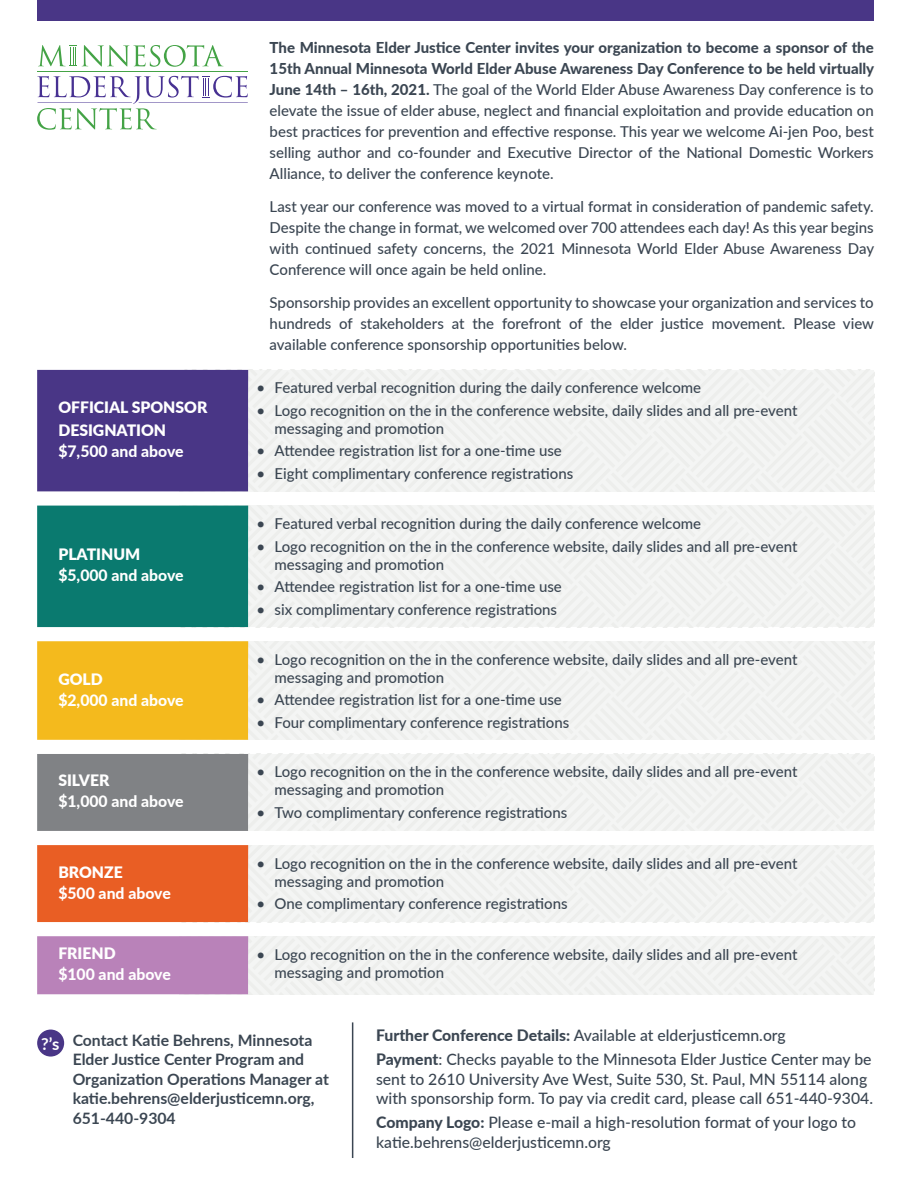
<style>
.page{position:relative;width:918px;height:1188px;background:#fff}
.page>*{position:absolute;margin:0;border:0;box-sizing:border-box;transform-origin:0 0}
.t1{font:700 16.65px "Lato";color:#fff}
.t2{font:500 15.75px/19.5px "Lato";color:#3b4652}
.t3{font:700 15.75px/19.5px "Lato";color:#3b4652}
.t4{font:800 15.75px "Lato";color:#fff}
.t5{font:900 15.75px/22.5px "Lato";color:#fff}
.t6{font:500 15px/21px "Lato";color:#3b4652}
.s1{font-weight:800}
</style>
<div class="page">
<div style="left:37px;top:0;width:837px;height:20px;background:#493686"></div>
<div style="left:179px;top:370px;width:695px;height:121px;background:#f3f4f3"></div>
<hr style="left:37px;top:71px;width:211px;height:1px;background:#44a346">
<svg style="left:38px;top:45px;width:185px;height:22px"></svg>
<svg style="left:37px;top:76px;width:211px;height:54px"></svg>
<div style="left:37px;top:1030px;width:27px;height:27px;background:#493686;border-radius:50%"></div>
<div style="left:37px;top:370px;width:211px;height:121px;background:#493686"></div>
<div style="left:179px;top:506px;width:695px;height:121px;background:#f3f4f3"></div>
<div style="left:37px;top:506px;width:211px;height:121px;background:#0a7a6f"></div>
<div style="left:179px;top:641px;width:695px;height:99px;background:#f3f4f3"></div>
<div style="left:37px;top:641px;width:211px;height:99px;background:#f4ba1d"></div>
<div style="left:179px;top:754px;width:695px;height:77px;background:#f3f4f3"></div>
<div style="left:37px;top:754px;width:211px;height:77px;background:#808285"></div>
<div style="left:179px;top:845px;width:695px;height:77px;background:#f3f4f3"></div>
<div style="left:37px;top:845px;width:211px;height:77px;background:#e95e24"></div>
<div style="left:179px;top:936px;width:695px;height:58px;background:#f3f4f3"></div>
<div style="left:37px;top:936px;width:211px;height:58px;background:#b982b9"></div>
<hr style="left:352px;top:1022px;width:1px;height:136px;background:#3b4652">
<p class="t5" style="left:58px;top:396px;width:151px">OFFICIAL SPONSOR<br>DESIGNATION</p>
<p class="t4" style="left:58px;top:439px;width:127px">$7,500 and above</p>
<p class="t5" style="left:58px;top:543px;width:84px">PLATINUM</p>
<p class="t4" style="left:58px;top:564px;width:127px">$5,000 and above</p>
<p class="t5" style="left:58px;top:667px;width:46px">GOLD</p>
<p class="t4" style="left:58px;top:688px;width:127px">$2,000 and above</p>
<p class="t5" style="left:58px;top:769px;width:53px">SILVER</p>
<p class="t4" style="left:58px;top:790px;width:127px">$1,000 and above</p>
<p class="t5" style="left:58px;top:860px;width:66px">BRONZE</p>
<p class="t4" style="left:58px;top:881px;width:114px">$500 and above</p>
<p class="t5" style="left:58px;top:942px;width:59px">FRIEND</p>
<p class="t4" style="left:58px;top:963px;width:114px">$100 and above</p>
<p class="t6" style="left:270px;top:36px;width:606px;text-align:justify"><span class="s1">The Minnesota Elder Justice Center invites your organization to become a sponsor of the 15th Annual Minnesota World Elder Abuse Awareness Day Conference to be held virtually June 14th – 16th, 2021.</span> The goal of the World Elder Abuse Awareness Day conference is to elevate the issue of elder abuse, neglect and financial exploitation and provide education on best practices for prevention and effective response. This year we welcome Ai-jen Poo, best selling author and co-founder and Executive Director of the National Domestic Workers Alliance, to deliver the conference keynote.</p>
<p class="t6" style="left:270px;top:195px;width:606px;text-align:justify">Last year our conference was moved to a virtual format in consideration of pandemic safety.<br>Despite the change in format, we welcomed over 700 attendees each day! As this year begins with continued safety concerns, the 2021 Minnesota World Elder Abuse Awareness Day Conference will once again be held online.</p>
<p class="t6" style="left:270px;top:291px;width:606px;text-align:justify">Sponsorship provides an excellent opportunity to showcase your organization and services to hundreds of stakeholders at the forefront of the elder justice movement. Please view available conference sponsorship opportunities below.</p>
<p class="t6" style="left:256px;top:377px;width:446px">• Featured verbal recognition during the daily conference welcome</p>
<p class="t6" style="left:275px;top:401px;width:524px;line-height:18px;text-indent:-18px">• Logo recognition on the in the conference website, daily slides and all pre-event messaging and promotion</p>
<p class="t6" style="left:256px;top:440px;width:307px">• Attendee registration list for a one-time use</p>
<p class="t6" style="left:256px;top:462px;width:318px">• Eight complimentary conference registrations</p>
<p class="t6" style="left:256px;top:512px;width:446px">• Featured verbal recognition during the daily conference welcome</p>
<p class="t6" style="left:275px;top:536px;width:524px;line-height:18px;text-indent:-18px">• Logo recognition on the in the conference website, daily slides and all pre-event messaging and promotion</p>
<p class="t6" style="left:256px;top:575px;width:307px">• Attendee registration list for a one-time use</p>
<p class="t6" style="left:256px;top:598px;width:302px">• six complimentary conference registrations</p>
<p class="t6" style="left:275px;top:650px;width:524px;line-height:18px;text-indent:-18px">• Logo recognition on the in the conference website, daily slides and all pre-event messaging and promotion</p>
<p class="t6" style="left:256px;top:689px;width:307px">• Attendee registration list for a one-time use</p>
<p class="t6" style="left:256px;top:711px;width:314px">• Four complimentary conference registrations</p>
<p class="t6" style="left:275px;top:762px;width:524px;line-height:18px;text-indent:-18px">• Logo recognition on the in the conference website, daily slides and all pre-event messaging and promotion</p>
<p class="t6" style="left:256px;top:801px;width:312px">• Two complimentary conference registrations</p>
<p class="t6" style="left:275px;top:853px;width:524px;line-height:18px;text-indent:-18px">• Logo recognition on the in the conference website, daily slides and all pre-event messaging and promotion</p>
<p class="t6" style="left:256px;top:892px;width:313px">• One complimentary conference registrations</p>
<p class="t6" style="left:275px;top:945px;width:524px;line-height:18px;text-indent:-18px">• Logo recognition on the in the conference website, daily slides and all pre-event messaging and promotion</p>
<p class="t1" style="left:41px;top:1031px;width:20px">?’s</p>
<p class="t2" style="left:376px;top:1023px;width:497px;line-height:24px"><span class="s1">Further Conference Details:</span> Available at elderjusticemn.org<br><span class="s1">Payment</span>: Checks payable to the Minnesota Elder Justice Center may be</p>
<p class="t2" style="left:376px;top:1069px;width:498px">sent to 2610 University Ave West, Suite 530, St. Paul, MN 55114 along with sponsorship form. To pay via credit card, please call 651-440-9304.</p>
<p class="t2" style="left:376px;top:1112px;width:482px"><span class="s1">Company Logo:</span> Please e-mail a high-resolution format of your logo to katie.behrens@elderjusticemn.org</p>
<p class="t3" style="left:73px;top:1030px;width:258px">Contact Katie Behrens, Minnesota<br>Elder Justice Center Program and<br>Organization Operations Manager at katie.behrens@elderjusticemn.org,<br>651-440-9304</p>
</div>
